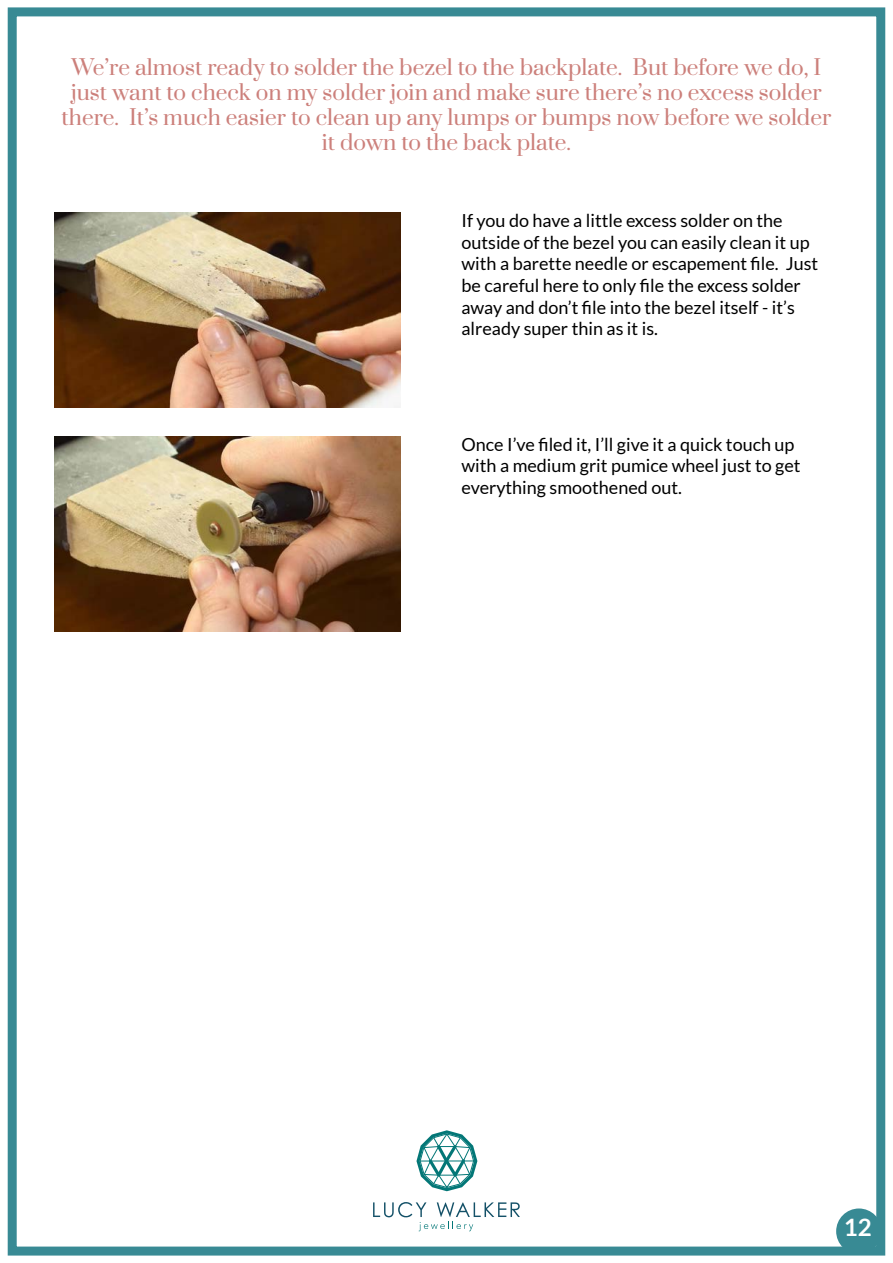
<style>
.page{position:relative;width:893px;height:1263px;background:#fff}
.page>*{position:absolute;margin:0;border:0;box-sizing:border-box;transform-origin:0 0}
.t1{font:700 24px "Lato";color:#fff}
.t2{font:21px/25.2px "Prata";color:#cc807b;text-align:center}
.t3{font:18px/21.6px "Lato";color:#000}
</style>
<div class="page">
<div style="left:8px;top:7px;width:877px;height:1248px;border:9px solid #388a94"></div>
<svg style="left:373px;top:1202px;width:147px;height:29px"></svg>
<svg style="left:416px;top:1130px;width:62px;height:62px"></svg>
<div style="left:836px;top:1208px;width:46px;height:46px;background:#388a94;border-radius:50%"></div>
<img style="left:54px;top:213px;width:347px;height:195px">
<img style="left:54px;top:436px;width:347px;height:195px">
<p class="t2" style="left:62px;top:55px;width:771px">We’re almost ready to solder the bezel to the backplate. But before we do, I just want to check on my solder join and make sure there’s no excess solder there. It’s much easier to clean up any lumps or bumps now before we solder it down to the back plate.</p>
<p class="t3" style="left:461px;top:210px;width:358px">If you do have a little excess solder on the outside of the bezel you can easily clean it up with a barette needle or escapement file. Just be careful here to only file the excess solder away and don’t file into the bezel itself - it’s already super thin as it is.</p>
<p class="t3" style="left:461px;top:433px;width:341px">Once I’ve filed it, I’ll give it a quick touch up with a medium grit pumice wheel just to get everything smoothened out.</p>
<p class="t1" style="left:844px;top:1214px;width:29px">12</p>
</div>
